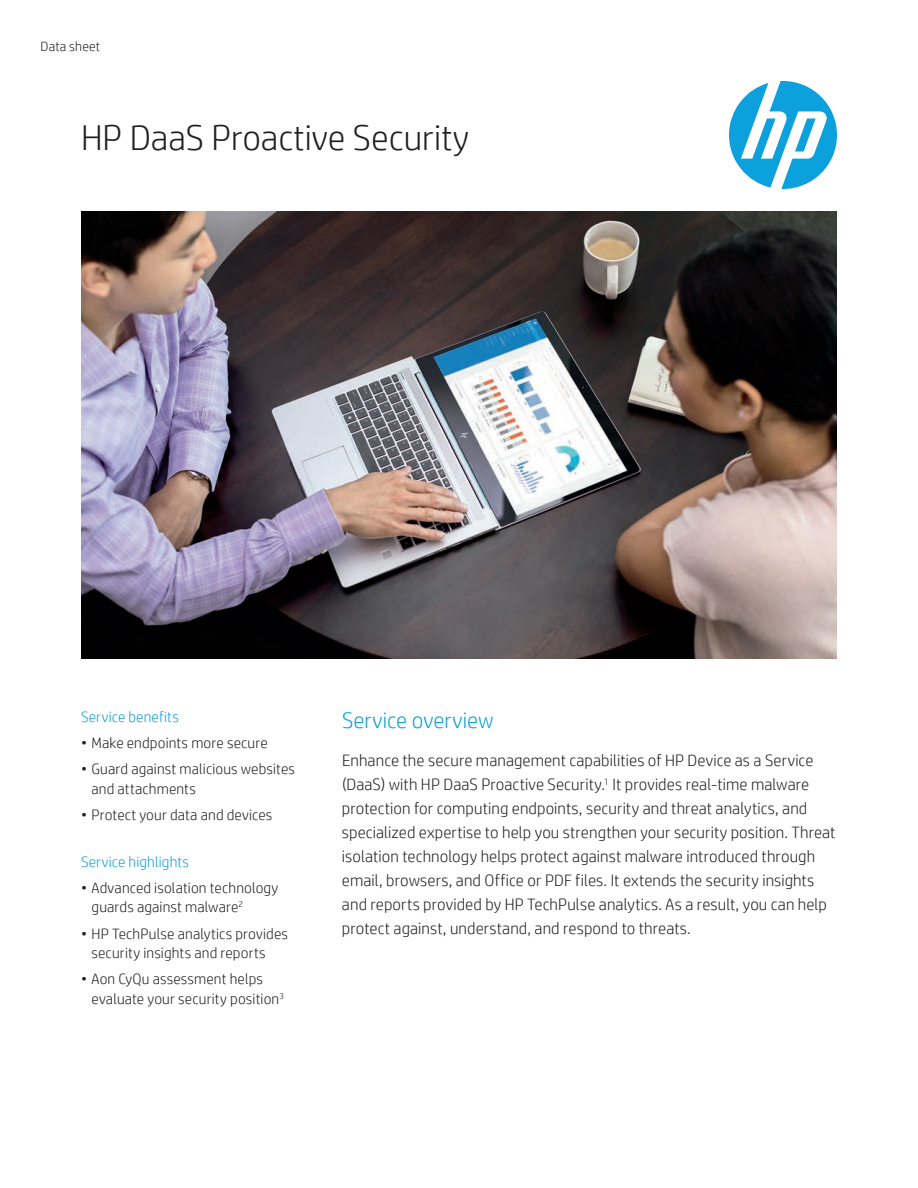
<style>
.page{position:relative;width:918px;height:1188px;background:#fff}
.page>*{position:absolute;margin:0;border:0;box-sizing:border-box;transform-origin:0 0}
.Headline_28_30{font:300 36px "HP Simplified";color:#231f20}
.Document_type_12_14{font:300 22.5px "HP Simplified";color:#0ca0dd}
.Document_type_12_14-2{font:300 16.5px/24px "HP Simplified";letter-spacing:.005em;color:#231f20}
.Document_type_12_14-3{font:300 15px/19.5px "HP Simplified";letter-spacing:.01em;color:#231f20}
.Document_type_12_14-4{font:300 15px "HP Simplified";letter-spacing:.01em;color:#0ca0dd}
.Document_type_12_14-5{font:300 13.5px "HP Simplified";letter-spacing:.015em;color:#231f20}
</style>
<div class="page">
<svg style="left:729px;top:81px;width:108px;height:108px"></svg>
<img style="left:81px;top:212px;width:756px;height:447px">
<p class="Document_type_12_14-5" style="left:40px;top:38px;width:61px">Data sheet</p>
<p class="Headline_28_30" style="left:81px;top:114px;width:390px">HP DaaS Proactive Security</p>
<p class="Document_type_12_14-4" style="left:81px;top:707px;width:99px">Service benefits</p>
<p class="Document_type_12_14-3" style="left:81px;top:733px;width:188px">• Make endpoints more secure</p>
<p class="Document_type_12_14-3" style="left:92px;top:759px;width:205px;text-indent:-10px">• Guard against malicious websites and attachments</p>
<p class="Document_type_12_14-3" style="left:81px;top:805px;width:193px">• Protect your data and devices</p>
<p class="Document_type_12_14-4" style="left:81px;top:852px;width:110px">Service highlights</p>
<p class="Document_type_12_14-3" style="left:92px;top:877px;width:188px;text-indent:-10px">• Advanced isolation technology guards against malware<sup>2</sup></p>
<p class="Document_type_12_14-3" style="left:92px;top:923px;width:198px;text-indent:-10px">• HP TechPulse analytics provides security insights and reports</p>
<p class="Document_type_12_14-3" style="left:92px;top:969px;width:194px;text-indent:-10px">• Aon CyQu assessment helps evaluate your security position<sup>3</sup></p>
<p class="Document_type_12_14" style="left:342px;top:705px;width:153px">Service overview</p>
<p class="Document_type_12_14-2" style="left:342px;top:748px;width:495px">Enhance the secure management capabilities of HP Device as a Service (DaaS) with HP DaaS Proactive Security.<sup>1</sup> It provides real-time malware protection for computing endpoints, security and threat analytics, and specialized expertise to help you strengthen your security position. Threat isolation technology helps protect against malware introduced through email, browsers, and Office or PDF files. It extends the security insights and reports provided by HP TechPulse analytics. As a result, you can help protect against, understand, and respond to threats.</p>
</div>
